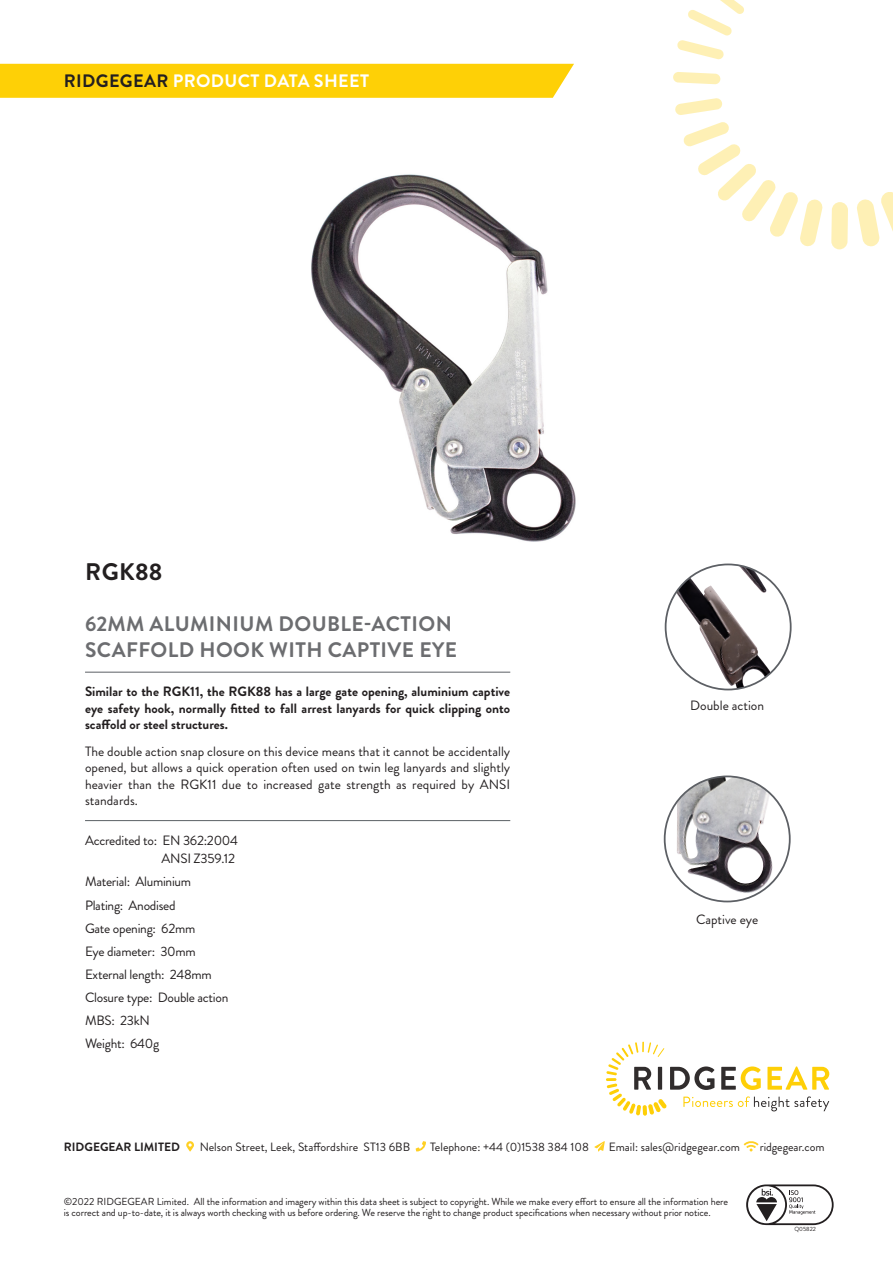
<style>
.page{position:relative;width:893px;height:1263px;background:#fff}
.page>*{position:absolute;margin:0;border:0;box-sizing:border-box;transform-origin:0 0}
.t1{font:700 24px "Brandon Grotesque";letter-spacing:.015em;color:#231f20}
.t2{font:700 21px/25.5px "Brandon Grotesque";letter-spacing:.02em;color:#6c6d70}
.t3{font:700 18px "Brandon Grotesque";letter-spacing:.02em;color:#fff}
.t4{font:13.5px/16.5px "Brandon Grotesque";letter-spacing:-.02em;color:#231f20;text-align:justify}
.t5{font:700 13.5px/16.5px "Brandon Grotesque";color:#231f20;text-align:justify}
.t6{font:13.5px "Brandon Grotesque";color:#231f20}
.t7{font:12px "Brandon Grotesque";color:#231f20}
.t8{font:700 12px "Brandon Grotesque";color:#231f20}
.t9{font:10.2px/11.2px "Brandon Grotesque";letter-spacing:-.01em;color:#231f20}
.t10{font:6px "Brandon Grotesque";color:#231f20}
.s1{color:#231f20}
</style>
<div class="page">
<div style="left:0;top:64px;width:574px;height:34px;background:#fed006"></div>
<svg style="left:677px;top:0;width:67px;height:60px"></svg>
<svg style="left:674px;top:72px;width:46px;height:12px"></svg>
<svg style="left:675px;top:98px;width:47px;height:17px"></svg>
<svg style="left:683px;top:122px;width:140px;height:125px"></svg>
<svg style="left:831px;top:202px;width:17px;height:47px"></svg>
<svg style="left:857px;top:192px;width:36px;height:55px"></svg>
<hr style="left:643px;top:1105px;width:4px;height:11px;background:#fee371;border-radius:2px">
<svg style="left:606px;top:1042px;width:223px;height:73px"></svg>
<svg style="left:746px;top:1184px;width:88px;height:41px"></svg>
<img style="left:311px;top:174px;width:265px;height:368px">
<img style="left:676px;top:566px;width:95px;height:123px">
<img style="left:677px;top:778px;width:96px;height:117px">
<svg style="left:186px;top:1141px;width:8px;height:10px"></svg>
<svg style="left:416px;top:1141px;width:10px;height:10px"></svg>
<svg style="left:594px;top:1141px;width:11px;height:10px"></svg>
<svg style="left:744px;top:1141px;width:14px;height:10px"></svg>
<hr style="left:85px;top:672px;width:425px;height:1px;background:#5b6065">
<hr style="left:85px;top:820px;width:425px;height:1px;background:#5b6065">
<p class="t3" style="left:64px;top:68px;width:307px"><span class="s1">RIDGEGEAR</span> PRODUCT DATA SHEET</p>
<p class="t1" style="left:85px;top:555px;width:79px">RGK88</p>
<p class="t2" style="left:85px;top:612px;width:374px">62MM ALUMINIUM DOUBLE-ACTION<br>SCAFFOLD HOOK WITH CAPTIVE EYE</p>
<p class="t5" style="left:85px;top:683px;width:427px">Similar to the RGK11, the RGK88 has a large gate opening, aluminium captive eye safety hook, normally fitted to fall arrest lanyards for quick clipping onto scaffold or steel structures.</p>
<p class="t4" style="left:85px;top:743px;width:427px">The double action snap closure on this device means that it cannot be accidentally opened, but allows a quick operation often used on twin leg lanyards and slightly heavier than the RGK11 due to increased gate strength as required by ANSI standards.</p>
<p class="t4" style="left:85px;top:833px;width:155px">Accredited to: EN 362:2004</p>
<p class="t4" style="left:162px;top:851px;width:75px">ANSI Z359.12</p>
<p class="t4" style="left:85px;top:874px;width:108px">Material: Aluminium</p>
<p class="t4" style="left:85px;top:897px;width:92px">Plating: Anodised</p>
<p class="t4" style="left:85px;top:920px;width:112px">Gate opening: 62mm</p>
<p class="t4" style="left:85px;top:943px;width:112px">Eye diameter: 30mm</p>
<p class="t4" style="left:85px;top:966px;width:128px">External length: 248mm</p>
<p class="t4" style="left:85px;top:989px;width:145px">Closure type: Double action</p>
<p class="t4" style="left:85px;top:1012px;width:66px">MBS: 23kN</p>
<p class="t4" style="left:85px;top:1035px;width:76px">Weight: 640g</p>
<p class="t6" style="left:690px;top:696px;width:75px">Double action</p>
<p class="t6" style="left:696px;top:910px;width:64px">Captive eye</p>
<p class="t8" style="left:64px;top:1138px;width:118px">RIDGEGEAR LIMITED</p>
<p class="t7" style="left:200px;top:1138px;width:212px">Nelson Street, Leek, Staffordshire ST13 6BB</p>
<p class="t7" style="left:430px;top:1138px;width:160px">Telephone: +44 (0)1538 384 108</p>
<p class="t7" style="left:609px;top:1138px;width:133px">Email: sales@ridgegear.com</p>
<p class="t7" style="left:760px;top:1138px;width:66px">ridgegear.com</p>
<p class="t9" style="left:64px;top:1196px;width:666px">©2022 RIDGEGEAR Limited. All the information and imagery within this data sheet is subject to copyright. While we make every effort to ensure all the information here is correct and up-to-date, it is always worth checking with us before ordering. We reserve the right to change product specifications when necessary without prior notice.</p>
<p class="t10" style="left:794px;top:1224px;width:23px">Q05822</p>
</div>
